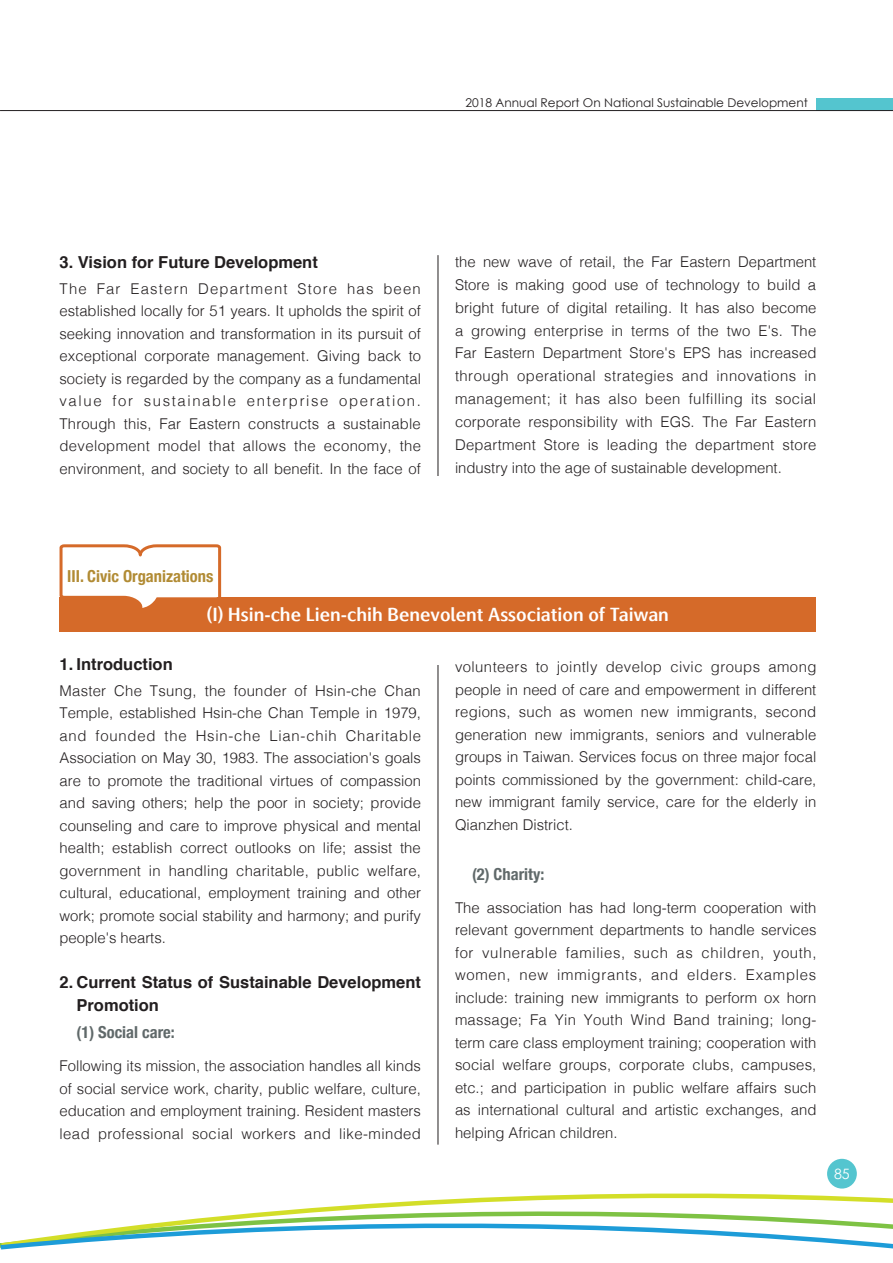
<style>
.page{position:relative;width:893px;height:1263px;background:#fff}
.page>*{position:absolute;margin:0;border:0;box-sizing:border-box;transform-origin:0 0}
.t1{font:18px "jf jinxuan Bold";color:#fff}
.t2{font:700 16.5px/22.5px "Helvetica";color:#231f20}
.t3{font:700 condensed 16.5px "Helvetica Neue";color:#60696a}
.t4{font:700 condensed 16.5px "Helvetica Neue";color:#b18b34}
.t5{font:300 14.85px/22.5px "Helvetica";color:#231f20;text-align:justify}
.t6{font:14.25px "Century Gothic";color:#fff}
.t7{font:12.15px "Century Gothic";color:#231f20}
</style>
<div class="page">
<svg style="left:0;top:1186px;width:893px;height:64px"></svg>
<div style="left:827px;top:1159px;width:30px;height:29px;background:#54c5cf;border-radius:50%"></div>
<div style="left:816px;top:98px;width:77px;height:13px;background:#54c5cf"></div>
<hr style="left:0;top:110px;width:893px;height:1px;background:#231f20">
<hr style="left:438px;top:255px;width:1px;height:889px;background:#231f20">
<div style="left:398px;top:476px;width:108px;height:188px;background:#fff"></div>
<div style="left:60px;top:597px;width:756px;height:34px;background:#d56a29"></div>
<svg style="left:59px;top:544px;width:163px;height:68px"></svg>
<p class="t7" style="left:465px;top:95px;width:344px">2018 Annual Report On National Sustainable Development</p>
<p class="t2" style="left:60px;top:251px;width:260px">3. Vision for Future Development</p>
<p class="t5" style="left:60px;top:276px;width:363px">The Far Eastern Department Store has been established locally for 51 years. It upholds the spirit of seeking innovation and transformation in its pursuit of exceptional corporate management. Giving back to society is regarded by the company as a fundamental value for sustainable enterprise operation.<br>Through this, Far Eastern constructs a sustainable development model that allows the economy, the environment, and society to all benefit. In the face of</p>
<p class="t5" style="left:455px;top:249px;width:363px">the new wave of retail, the Far Eastern Department Store is making good use of technology to build a bright future of digital retailing. It has also become a growing enterprise in terms of the two E's. The Far Eastern Department Store's EPS has increased through operational strategies and innovations in management; it has also been fulfilling its social corporate responsibility with EGS. The Far Eastern Department Store is leading the department store industry into the age of sustainable development.</p>
<p class="t4" style="left:67px;top:562px;width:148px">III. Civic Organizations</p>
<p class="t1" style="left:207px;top:605px;width:463px">(I) Hsin-che Lien-chih Benevolent Association of Taiwan</p>
<p class="t2" style="left:60px;top:653px;width:115px">1. Introduction</p>
<p class="t5" style="left:60px;top:678px;width:363px">Master Che Tsung, the founder of Hsin-che Chan Temple, established Hsin-che Chan Temple in 1979, and founded the Hsin-che Lian-chih Charitable Association on May 30, 1983. The association's goals are to promote the traditional virtues of compassion and saving others; help the poor in society; provide counseling and care to improve physical and mental health; establish correct outlooks on life; assist the government in handling charitable, public welfare, cultural, educational, employment training and other work; promote social stability and harmony; and purify people's hearts.</p>
<p class="t2" style="left:77px;top:971px;width:346px;text-indent:-17px">2. Current Status of Sustainable Development<br>Promotion</p>
<p class="t3" style="left:77px;top:1019px;width:100px">(1) Social care:</p>
<p class="t5" style="left:60px;top:1054px;width:363px">Following its mission, the association handles all kinds of social service work, charity, public welfare, culture, education and employment training. Resident masters lead professional social workers and like-minded</p>
<p class="t5" style="left:455px;top:654px;width:363px">volunteers to jointly develop civic groups among people in need of care and empowerment in different regions, such as women new immigrants, second generation new immigrants, seniors and vulnerable groups in Taiwan. Services focus on three major focal points commissioned by the government: child-care, new immigrant family service, care for the elderly in Qianzhen District.</p>
<p class="t3" style="left:472px;top:860px;width:74px">(2) Charity:</p>
<p class="t5" style="left:455px;top:895px;width:363px">The association has had long-term cooperation with relevant government departments to handle services for vulnerable families, such as children, youth, women, new immigrants, and elders. Examples include: training new immigrants to perform ox horn massage; Fa Yin Youth Wind Band training; long&shy;term care class employment training; cooperation with social welfare groups, corporate clubs, campuses, etc.; and participation in public welfare affairs such as international cultural and artistic exchanges, and helping African children.</p>
<p class="t6" style="left:834px;top:1165px;width:17px">85</p>
</div>
